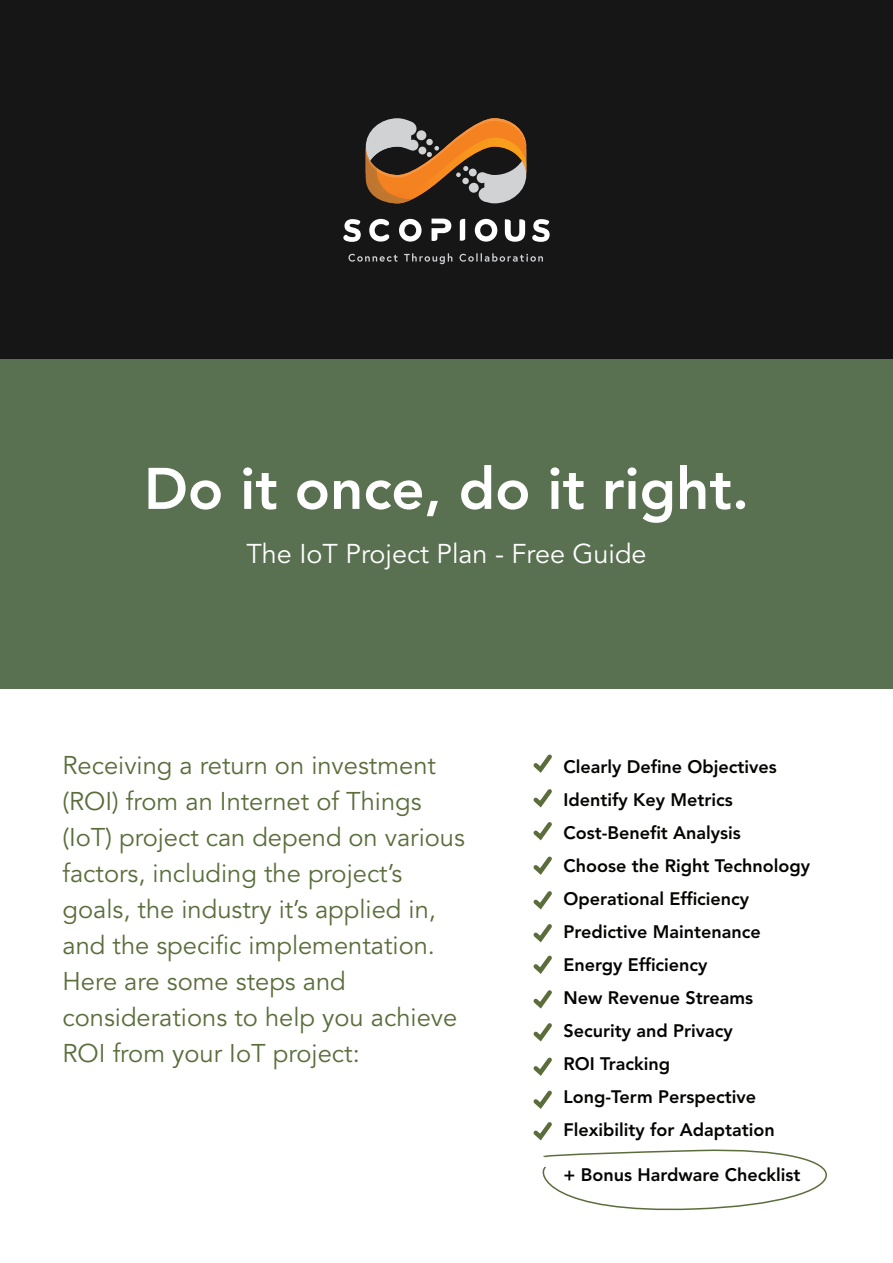
<style>
.page{position:relative;width:893px;height:1263px;background:#fff}
.page>*{position:absolute;margin:0;border:0;box-sizing:border-box;transform-origin:0 0}
.t1{font:800 58.05px "Avenir LT Std";color:#fff}
.t2{font:27px "Avenir LT Std";color:#fff}
.t3{font:25.5px/36px "Avenir LT Std";color:#5a6d3b}
.t4{font:800 18px/33px "Avenir LT Std";color:#040503}
</style>
<div class="page">
<div style="left:0;top:330px;width:893px;height:358px;background:#597051"></div>
<div style="left:0;top:0;width:893px;height:358px;background:#171616"></div>
<svg style="left:533px;top:754px;width:19px;height:19px"></svg>
<svg style="left:533px;top:856px;width:19px;height:19px"></svg>
<svg style="left:533px;top:1057px;width:19px;height:19px"></svg>
<svg style="left:533px;top:789px;width:19px;height:19px"></svg>
<svg style="left:533px;top:891px;width:19px;height:19px"></svg>
<svg style="left:533px;top:990px;width:19px;height:19px"></svg>
<svg style="left:533px;top:1090px;width:19px;height:19px"></svg>
<svg style="left:533px;top:822px;width:19px;height:19px"></svg>
<svg style="left:533px;top:924px;width:19px;height:50px"></svg>
<svg style="left:533px;top:1023px;width:19px;height:19px"></svg>
<svg style="left:348px;top:253px;width:195px;height:11px"></svg>
<svg style="left:365px;top:118px;width:161px;height:85px"></svg>
<svg style="left:343px;top:219px;width:207px;height:23px"></svg>
<svg style="left:533px;top:1122px;width:294px;height:89px"></svg>
<h1 class="t1" style="left:144px;top:454px;width:607px">Do it once, do it right.</h1>
<h2 class="t2" style="left:246px;top:539px;width:402px">The IoT Project Plan - Free Guide</h2>
<p class="t3" style="left:62px;top:748px;width:404px">Receiving a return on investment (ROI) from an Internet of Things (IoT) project can depend on various factors, including the project’s goals, the industry it’s applied in, and the specific implementation.<br>Here are some steps and considerations to help you achieve<br>ROI from your IoT project:</p>
<p class="t4" style="left:563px;top:750px;width:248px">Clearly Define Objectives<br>Identify Key Metrics<br>Cost-Benefit Analysis<br>Choose the Right Technology<br>Operational Efficiency<br>Predictive Maintenance<br>Energy Efficiency<br>New Revenue Streams<br>Security and Privacy<br>ROI Tracking<br>Long-Term Perspective<br>Flexibility for Adaptation</p>
<p class="t4" style="left:563px;top:1158px;width:238px">+ Bonus Hardware Checklist</p>
</div>
